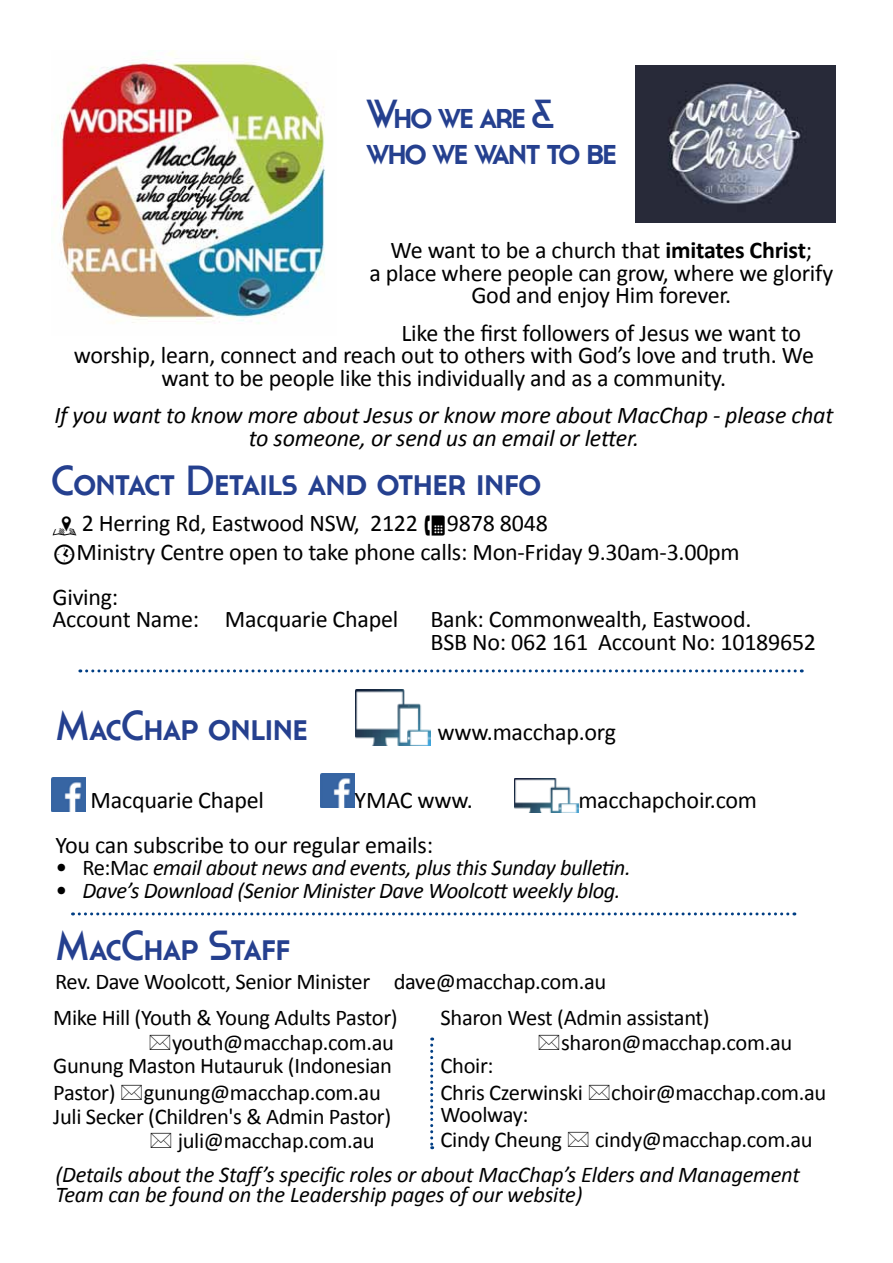
<style>
.page{position:relative;width:893px;height:1263px;background:#fff}
.page>*{position:absolute;margin:0;border:0;box-sizing:border-box;transform-origin:0 0}
.t1{font:42px "Cassannet";letter-spacing:-.025em;color:#25408f}
.t2{font:40.5px/36px "Cassannet";letter-spacing:-.06em;color:#25408f}
.t3{font:24px/22.5px "Calibri";letter-spacing:-.01em;color:#000}
.t4{font:italic 24px/22.5px "Calibri";letter-spacing:-.01em;color:#000;text-align:center}
.t5{font:22.5px/25.2px "Calibri";letter-spacing:-.015em;color:#000}
.t6{font:italic 22.5px/19.5px "Calibri";letter-spacing:-.015em;color:#000}
.s1{font-weight:700}
.s2{font-family:"Sosa"}
.s3{font-style:normal;font-size:24px}
.s4{font-style:normal}
</style>
<div class="page">
<img style="left:635px;top:66px;width:200px;height:156px">
<img style="left:51px;top:52px;width:274px;height:272px">
<img style="left:321px;top:774px;width:34px;height:34px">
<img style="left:355px;top:689px;width:75px;height:56px">
<img style="left:51px;top:777px;width:34px;height:34px">
<img style="left:514px;top:778px;width:64px;height:34px">
<svg style="left:73px;top:912px;width:715px;height:3px"></svg>
<svg style="left:80px;top:669px;width:715px;height:3px"></svg>
<svg style="left:430px;top:1037px;width:3px;height:112px"></svg>
<h2 class="t2" style="left:366px;top:96px;width:253px">Who we are &amp; who we want to be</h2>
<p class="t3" style="left:369px;top:239px;width:465px;text-align:center">We want to be a church that <span class="s1">imitates Christ</span>;<br>a place where people can grow, where we glorify<br>God and enjoy Him forever.</p>
<p class="t3" style="left:401px;top:322px;width:401px">Like the first followers of Jesus we want to</p>
<p class="t3" style="left:74px;top:344px;width:742px">worship, learn, connect and reach out to others with God’s love and truth. We</p>
<p class="t3" style="left:161px;top:367px;width:566px">want to be people like this individually and as a community.</p>
<p class="t4" style="left:54px;top:403px;width:780px">If you want to know more about Jesus or know more about MacChap - please chat to someone, or send us an email or letter.</p>
<h1 class="t1" style="left:51px;top:455px;width:492px">Contact Details and other info</h1>
<p class="t3" style="left:52px;top:509px;width:689px;line-height:28.8px"><span class="s2">n</span> 2 Herring Rd, Eastwood NSW, 2122 <span class="s2">4</span>9878 8048<br><span class="s2">[</span>Ministry Centre open to take phone calls: Mon-Friday 9.30am-3.00pm</p>
<p class="t3" style="left:52px;top:586px;width:347px">Giving:<br>Account Name: Macquarie Chapel</p>
<p class="t3" style="left:430px;top:608px;width:387px">Bank: Commonwealth, Eastwood.<br>BSB No: 062 161 Account No: 10189652</p>
<h1 class="t1" style="left:56px;top:700px;width:254px">MacChap online</h1>
<p class="t3" style="left:437px;top:721px;width:180px">www.macchap.org</p>
<p class="t3" style="left:91px;top:789px;width:175px">Macquarie Chapel</p>
<p class="t3" style="left:355px;top:789px;width:120px">YMAC www.</p>
<p class="t3" style="left:578px;top:789px;width:180px">macchapchoir.com</p>
<p class="t3" style="left:56px;top:834px;width:379px">You can subscribe to our regular emails:</p>
<p class="t6" style="left:56px;top:857px;width:577px"><span class="s3">•</span> <span class="s4">Re:Mac</span> email about news and events, plus this Sunday bulletin.</p>
<p class="t6" style="left:56px;top:880px;width:567px"><span class="s3">•</span> Dave’s Download (Senior Minister Dave Woolcott weekly blog.</p>
<h1 class="t1" style="left:56px;top:920px;width:237px">MacChap Staff</h1>
<p class="t5" style="left:55px;top:969px;width:553px">Rev. Dave Woolcott, Senior Minister dave@macchap.com.au</p>
<p class="t5" style="left:53px;top:1005px;width:346px;text-align:right">Mike Hill (Youth &amp; Young Adults Pastor) youth@macchap.com.au</p>
<p class="t5" style="left:53px;top:1052px;width:340px;line-height:27px">Gunung Maston Hutauruk (Indonesian<br>Pastor)</p>
<p class="t5" style="left:144px;top:1080px;width:239px">gunung@macchap.com.au</p>
<p class="t5" style="left:53px;top:1104px;width:339px">Juli Secker (Children's &amp; Admin Pastor)</p>
<p class="t5" style="left:178px;top:1128px;width:198px">juli@macchap.com.au</p>
<p class="t5" style="left:561px;top:1005px;width:233px;text-indent:-121px">Sharon West (Admin assistant) sharon@macchap.com.au</p>
<p class="t5" style="left:441px;top:1052px;width:144px;line-height:27px">Choir:<br>Chris Czerwinski</p>
<p class="t5" style="left:611px;top:1080px;width:217px">choir@macchap.com.au</p>
<p class="t5" style="left:441px;top:1102px;width:123px">Woolway:<br>Cindy Cheung</p>
<p class="t5" style="left:595px;top:1127px;width:219px">cindy@macchap.com.au</p>
<p class="t6" style="left:55px;top:1164px;width:746px">(Details about the Staff’s specific roles or about MacChap’s Elders and Management<br>Team can be found on the Leadership pages of our website)</p>
</div>
